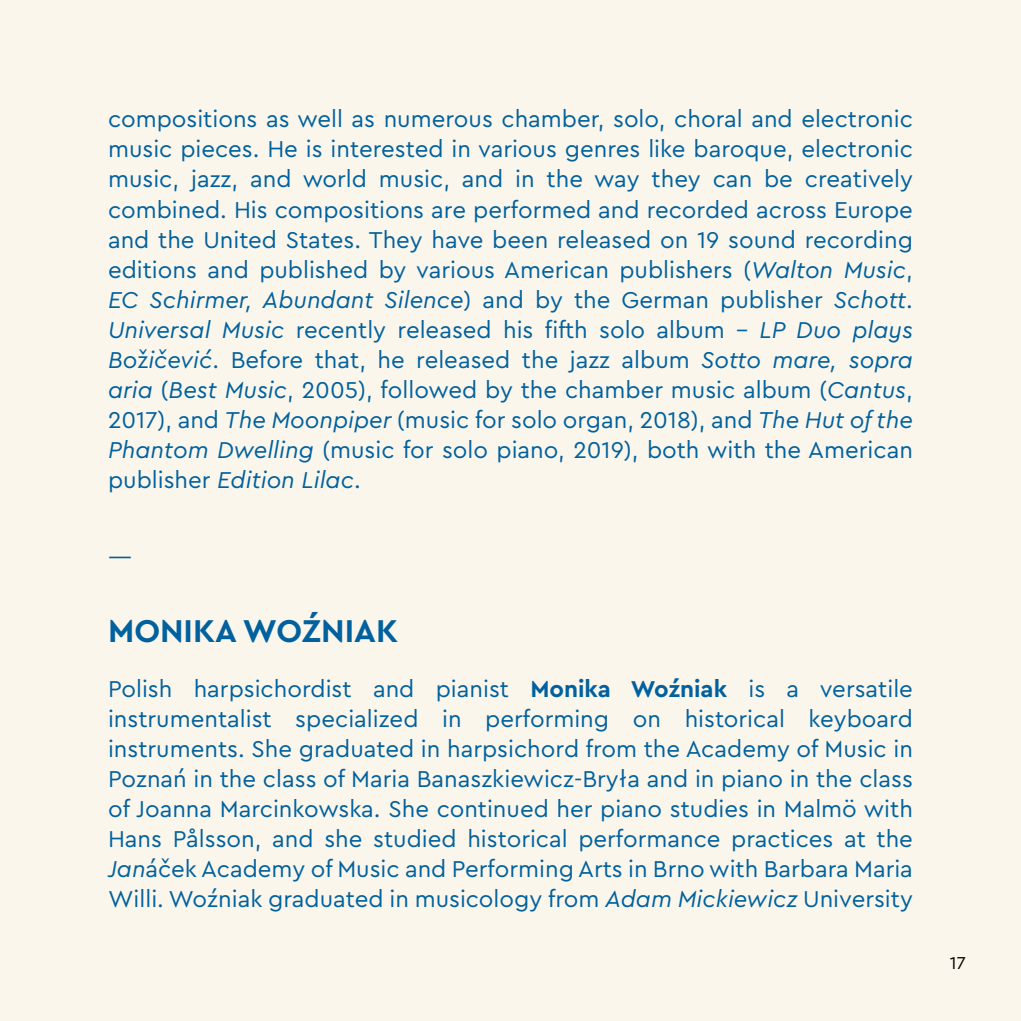
<style>
.page{position:relative;width:1021px;height:1021px;background:#fff}
.page>*{position:absolute;margin:0;border:0;box-sizing:border-box;transform-origin:0 0}
.t1{font:700 33px "Cera Pro";color:#00619e}
.t2{font:24px/30px "Cera Pro";color:#00619e;text-align:justify}
.t3{font:18px "Cera Pro";color:#000}
.s1{font-style:italic}
.s2{font-weight:700}
</style>
<div class="page">
<div style="left:0;top:0;width:1020px;height:1020px;background:#fbf6ec"></div>
<p class="t2" style="left:108px;top:103px;width:806px">compositions as well as numerous chamber, solo, choral and electronic music pieces. He is interested in various genres like baroque, electronic music, jazz, and world music, and in the way they can be creatively combined. His compositions are performed and recorded across Europe and the United States. They have been released on 19 sound recording editions and published by various American publishers (<span class="s1">Walton Music</span>, <span class="s1">EC Schirmer, Abundant Silence</span>) and by the German publisher <span class="s1">Schott</span>.<br><span class="s1">Universal Music</span> recently released his fifth solo album – <span class="s1">LP Duo plays Bo</span>ž<span class="s1">ičević</span>. Before that, he released the jazz album <span class="s1">Sotto mare, sopra aria</span> (<span class="s1">Best Music</span>, 2005), followed by the chamber music album (<span class="s1">Cantus</span>, 2017), and <span class="s1">The Moonpiper</span> (music for solo organ, 2018), and <span class="s1">The Hut of the Phantom Dwelling</span> (music for solo piano, 2019), both with the American publisher <span class="s1">Edition Lilac</span>.</p>
<p class="t2" style="left:108px;top:540px;width:25px">—</p>
<h1 class="t1" style="left:108px;top:608px;width:291px">MONIKA WOŹNIAK</h1>
<p class="t2" style="left:108px;top:673px;width:806px">Polish harpsichordist and pianist <span class="s2">Monika Woźniak</span> is a versatile instrumentalist specialized in performing on historical keyboard instruments. She graduated in harpsichord from the Academy of Music in Poznań in the class of Maria Banaszkiewicz-Bryła and in piano in the class of Joanna Marcinkowska. She continued her piano studies in Malmö with Hans Pålsson, and she studied historical performance practices at the <span class="s1">Jan</span>áček Academy of Music and Performing Arts in Brno with Barbara Maria Willi. Woźniak graduated in musicology from <span class="s1">Adam Mickiewicz</span> University</p>
<p class="t3" style="left:949px;top:951px;width:17px">17</p>
</div>
